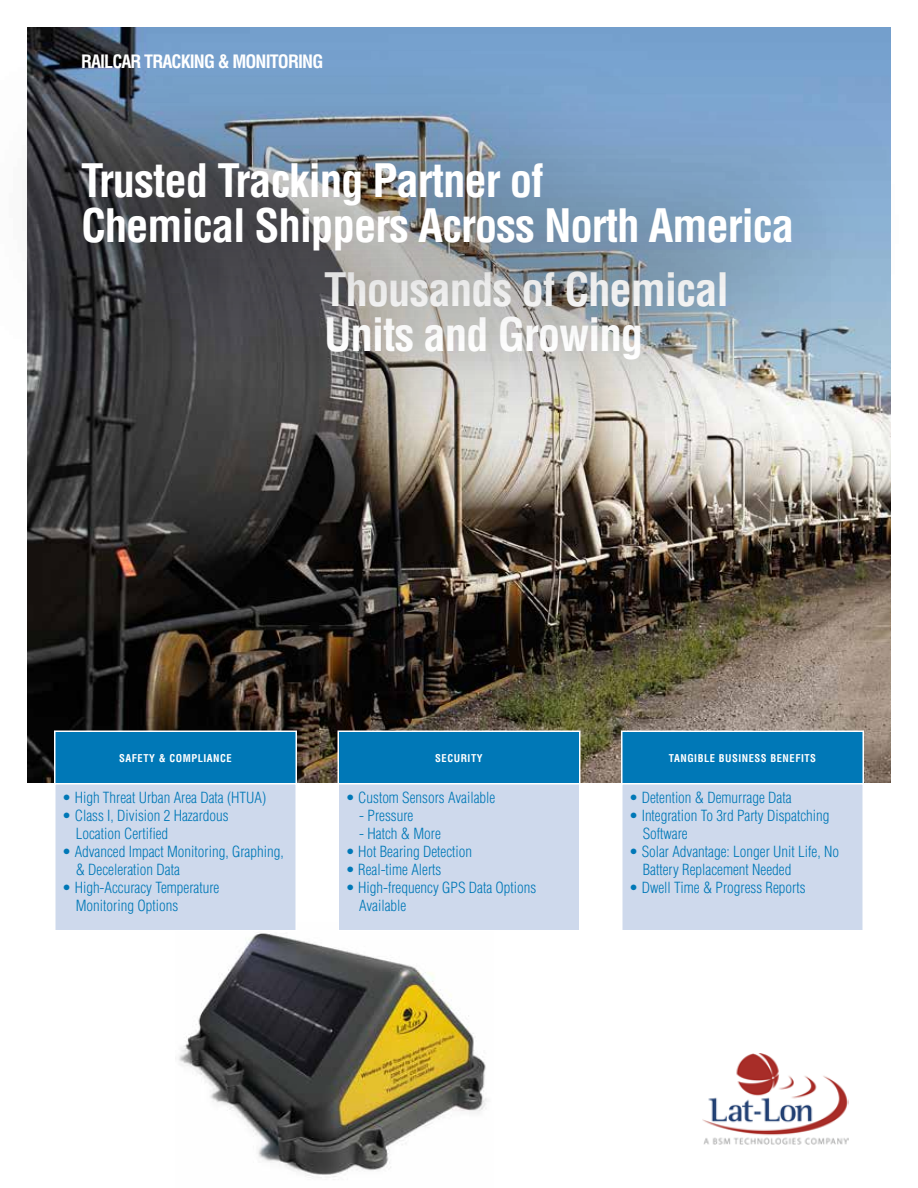
<style>
.page{position:relative;width:918px;height:1188px;background:#fff}
.page>*{position:absolute;margin:0;border:0;box-sizing:border-box;transform-origin:0 0}
.t1{font:700 condensed 45px/45px "Helvetica";letter-spacing:-.025em;color:#fff}
.t2{font:700 condensed 18px "Helvetica";letter-spacing:-.05em;color:#fff}
.t3{font:300 condensed 15px/18px "Helvetica";color:#0078b7}
.t4{font:700 condensed 10.5px "Helvetica";letter-spacing:.05em;color:#fff}
</style>
<div class="page">
<img style="left:178px;top:933px;width:309px;height:245px">
<img style="left:27px;top:27px;width:864px;height:756px">
<svg style="left:213px;top:362px;width:621px;height:108px"></svg>
<svg style="left:27px;top:48px;width:864px;height:314px"></svg>
<div style="left:55px;top:731px;width:241px;height:53px;background:#0078b7"></div>
<div style="left:54px;top:730px;width:243px;height:54px;border:2px solid #fff"></div>
<div style="left:338px;top:731px;width:242px;height:53px;background:#0078b7"></div>
<div style="left:338px;top:730px;width:242px;height:54px;border:2px solid #fff"></div>
<div style="left:622px;top:731px;width:241px;height:53px;background:#0078b7"></div>
<div style="left:621px;top:730px;width:243px;height:54px;border:2px solid #fff"></div>
<div style="left:55px;top:784px;width:241px;height:147px;background:#ced9ec"></div>
<div style="left:54px;top:783px;width:243px;height:149px;border:2px solid #fff"></div>
<div style="left:338px;top:784px;width:242px;height:147px;background:#ced9ec"></div>
<div style="left:338px;top:783px;width:242px;height:149px;border:2px solid #fff"></div>
<div style="left:622px;top:784px;width:241px;height:147px;background:#ced9ec"></div>
<div style="left:621px;top:783px;width:243px;height:149px;border:2px solid #fff"></div>
<img style="left:702px;top:1053px;width:146px;height:92px">
<p class="t2" style="left:81px;top:50px;width:244px">RAILCAR TRACKING &amp; MONITORING</p>
<h1 class="t1" style="left:81px;top:158px;width:715px">Trusted Tracking Partner of<br>Chemical Shippers Across North America</h1>
<h1 class="t1" style="left:324px;top:266px;width:406px">Thousands of Chemical<br>Units and Growing</h1>
<p class="t4" style="left:119px;top:751px;width:114px">SAFETY &amp; COMPLIANCE</p>
<p class="t4" style="left:435px;top:751px;width:49px">SECURITY</p>
<p class="t4" style="left:669px;top:751px;width:149px">TANGIBLE BUSINESS BENEFITS</p>
<p class="t3" style="left:62px;top:789px;width:206px">• High Threat Urban Area Data (HTUA)</p>
<p class="t3" style="left:76px;top:807px;width:155px;text-indent:-14px">• Class I, Division 2 Hazardous<br>Location Certified</p>
<p class="t3" style="left:76px;top:843px;width:209px;text-indent:-14px">• Advanced Impact Monitoring, Graphing, &amp; Deceleration Data</p>
<p class="t3" style="left:76px;top:879px;width:145px;text-indent:-14px">• High-Accuracy Temperature<br>Monitoring Options</p>
<p class="t3" style="left:346px;top:789px;width:151px">• Custom Sensors Available</p>
<p class="t3" style="left:359px;top:807px;width:56px">- Pressure</p>
<p class="t3" style="left:359px;top:825px;width:83px">- Hatch &amp; More</p>
<p class="t3" style="left:346px;top:843px;width:128px">• Hot Bearing Detection</p>
<p class="t3" style="left:346px;top:861px;width:97px">• Real-time Alerts</p>
<p class="t3" style="left:359px;top:879px;width:179px;text-indent:-14px">• High-frequency GPS Data Options<br>Available</p>
<p class="t3" style="left:629px;top:789px;width:164px">• Detention &amp; Demurrage Data</p>
<p class="t3" style="left:643px;top:807px;width:188px;text-indent:-14px">• Integration To 3rd Party Dispatching<br>Software</p>
<p class="t3" style="left:643px;top:843px;width:198px;text-indent:-14px">• Solar Advantage: Longer Unit Life, No<br>Battery Replacement Needed</p>
<p class="t3" style="left:629px;top:879px;width:178px">• Dwell Time &amp; Progress Reports</p>
</div>
